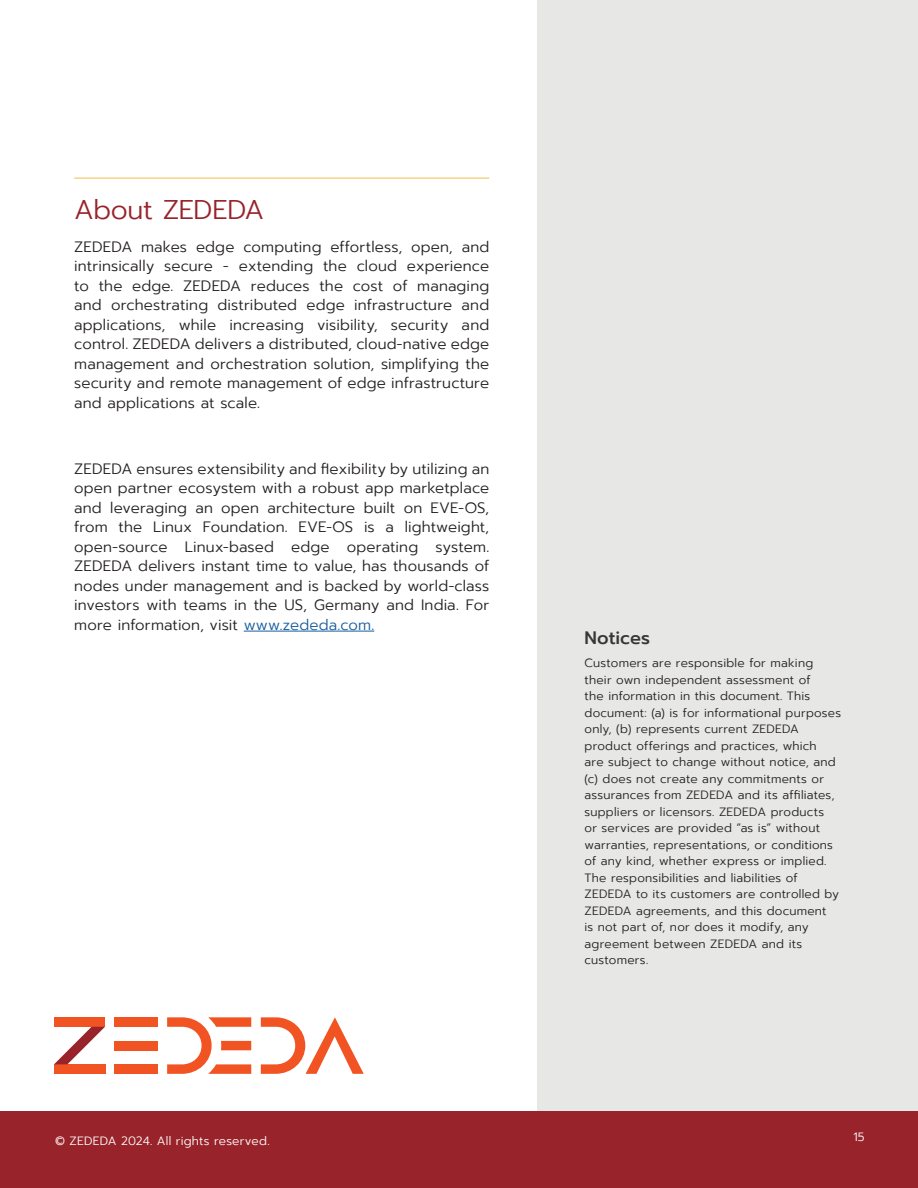
<style>
.page{position:relative;width:918px;height:1188px;background:#fff}
.page>*{position:absolute;margin:0;border:0;box-sizing:border-box;transform-origin:0 0}
.t1{font:300 27px "Prompt";letter-spacing:-.02em;color:#98232b}
.subheader{font:500 18px "Prompt";color:#373834}
.body{font:300 15px/19.5px "Prompt";letter-spacing:.01em;color:#231f20;text-align:justify}
.t2{font:300 12px/16.5px "Prompt";letter-spacing:.02em;color:#231f20}
.t3{font:300 12px "Prompt";letter-spacing:.015em;color:#fff}
.s1{color:#175d9e}
</style>
<div class="page">
<svg style="left:261px;top:1017px;width:103px;height:57px"></svg>
<div style="left:115px;top:1041px;width:43px;height:9px;background:#f15422"></div>
<div style="left:115px;top:1017px;width:43px;height:10px;background:#f15422"></div>
<div style="left:54px;top:1017px;width:51px;height:10px;background:#f15422"></div>
<div style="left:115px;top:1064px;width:43px;height:10px;background:#f15422"></div>
<svg style="left:167px;top:1017px;width:84px;height:57px"></svg>
<div style="left:54px;top:1064px;width:51px;height:10px;background:#f15422"></div>
<svg style="left:54px;top:1027px;width:51px;height:37px"></svg>
<div style="left:537px;top:0;width:381px;height:1188px;background:#e7e7e5"></div>
<div style="left:0;top:1111px;width:918px;height:77px;background:#98232b"></div>
<hr style="left:74px;top:178px;width:415px;height:1px;background:#f4bc47">
<hr style="left:244px;top:631px;width:130px;height:1px;background:#175d9e">
<p class="t1" style="left:74px;top:191px;width:192px">About ZEDEDA</p>
<p class="body" style="left:74px;top:237px;width:417px">ZEDEDA makes edge computing effortless, open, and intrinsically secure - extending the cloud experience to the edge. ZEDEDA reduces the cost of managing and orchestrating distributed edge infrastructure and applications, while increasing visibility, security and control. ZEDEDA delivers a distributed, cloud-native edge management and orchestration solution, simplifying the security and remote management of edge infrastructure and applications at scale.</p>
<p class="body" style="left:74px;top:459px;width:417px">ZEDEDA ensures extensibility and flexibility by utilizing an open partner ecosystem with a robust app marketplace and leveraging an open architecture built on EVE-OS, from the Linux Foundation. EVE-OS is a lightweight, open-source Linux-based edge operating system.<br>ZEDEDA delivers instant time to value, has thousands of nodes under management and is backed by world-class investors with teams in the US, Germany and India. For more information, visit <span class="s1">www.zededa.com.</span></p>
<p class="subheader" style="left:585px;top:625px;width:67px">Notices</p>
<p class="t2" style="left:585px;top:655px;width:258px">Customers are responsible for making their own independent assessment of<br>the information in this document. This document: (a) is for informational purposes only, (b) represents current ZEDEDA product offerings and practices, which<br>are subject to change without notice, and (c) does not create any commitments or assurances from ZEDEDA and its affiliates, suppliers or licensors. ZEDEDA products<br>or services are provided “as is” without warranties, representations, or conditions of any kind, whether express or implied.<br>The responsibilities and liabilities of ZEDEDA to its customers are controlled by ZEDEDA agreements, and this document<br>is not part of, nor does it modify, any agreement between ZEDEDA and its customers.</p>
<p class="t3" style="left:55px;top:1132px;width:216px">© ZEDEDA 2024. All rights reserved.</p>
<p class="t3" style="left:853px;top:1128px;width:13px">15</p>
</div>
